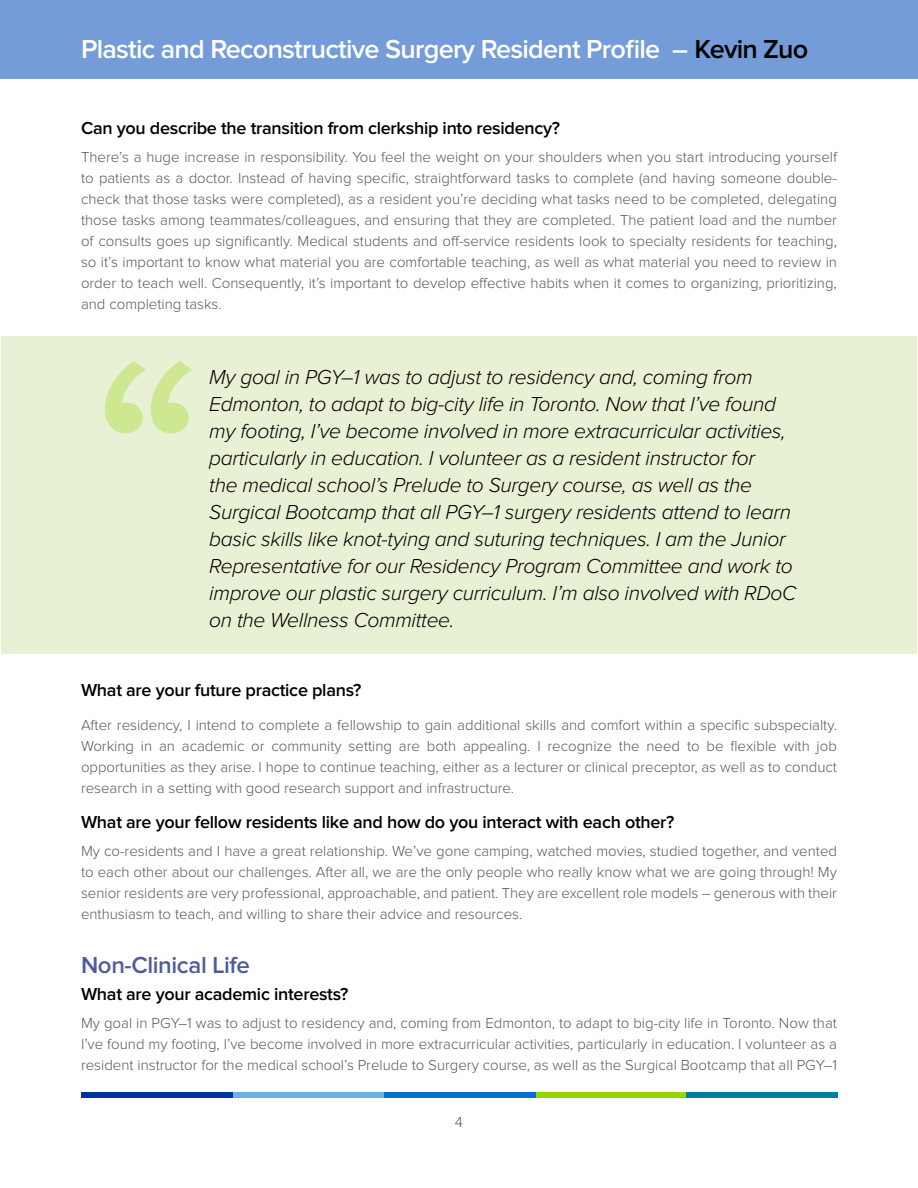
<style>
.page{position:relative;width:918px;height:1188px;background:#fff}
.page>*{position:absolute;margin:0;border:0;box-sizing:border-box;transform-origin:0 0}
.t1{font:600 27px "Proxima Nova";letter-spacing:-.025em;color:#fff}
.t2{font:600 24px "Proxima Nova";letter-spacing:-.015em;color:#4f5b9e}
.t3{font:italic 300 21px/27px "Proxima Nova";letter-spacing:-.015em;color:#000}
.t4{font:600 18px "Proxima Nova";letter-spacing:-.015em;color:#000}
.t5{font:300 15px/21px "Proxima Nova";color:#58595b;text-align:justify}
.s1{color:#000}
</style>
<div class="page">
<div style="left:0;top:0;width:918px;height:78px;background:#739cd9"></div>
<div style="left:82px;top:1092px;width:151px;height:5px;background:#0032a0"></div>
<div style="left:233px;top:1092px;width:151px;height:5px;background:#68b2e8"></div>
<div style="left:384px;top:1092px;width:152px;height:5px;background:#0071ce"></div>
<div style="left:536px;top:1092px;width:151px;height:5px;background:#95d500"></div>
<div style="left:686px;top:1092px;width:152px;height:5px;background:#007da4"></div>
<div style="left:1px;top:336px;width:916px;height:317px;background:#e8f1d4"></div>
<svg style="left:105px;top:361px;width:87px;height:72px"></svg>
<h1 class="t1" style="left:81px;top:34px;width:729px">Plastic and Reconstructive Surgery Resident Profile – <span class="s1">Kevin Zuo</span></h1>
<p class="t4" style="left:81px;top:118px;width:481px">Can you describe the transition from clerkship into residency?</p>
<p class="t5" style="left:81px;top:147px;width:758px">There’s a huge increase in responsibility. You feel the weight on your shoulders when you start introducing yourself to patients as a doctor. Instead of having specific, straightforward tasks to complete (and having someone double&shy;check that those tasks were completed), as a resident you’re deciding what tasks need to be completed, delegating those tasks among teammates/colleagues, and ensuring that they are completed. The patient load and the number of consults goes up significantly. Medical students and off-service residents look to specialty residents for teaching, so it’s important to know what material you are comfortable teaching, as well as what material you need to review in order to teach well. Consequently, it’s important to develop effective habits when it comes to organizing, prioritizing, and completing tasks.</p>
<p class="t3" style="left:209px;top:364px;width:589px">My goal in PGY–1 was to adjust to residency and, coming from Edmonton, to adapt to big-city life in Toronto. Now that I’ve found my footing, I’ve become involved in more extracurricular activities, particularly in education. I volunteer as a resident instructor for<br>the medical school’s Prelude to Surgery course, as well as the Surgical Bootcamp that all PGY–1 surgery residents attend to learn basic skills like knot-tying and suturing techniques. I am the Junior Representative for our Residency Program Committee and work to improve our plastic surgery curriculum. I’m also involved with RDoC on the Wellness Committee.</p>
<p class="t4" style="left:81px;top:680px;width:282px">What are your future practice plans?</p>
<p class="t5" style="left:81px;top:715px;width:758px">After residency, I intend to complete a fellowship to gain additional skills and comfort within a specific subspecialty.<br>Working in an academic or community setting are both appealing. I recognize the need to be flexible with job opportunities as they arise. I hope to continue teaching, either as a lecturer or clinical preceptor, as well as to conduct research in a setting with good research support and infrastructure.</p>
<p class="t4" style="left:81px;top:812px;width:595px">What are your fellow residents like and how do you interact with each other?</p>
<p class="t5" style="left:81px;top:840px;width:758px">My co-residents and I have a great relationship. We’ve gone camping, watched movies, studied together, and vented to each other about our challenges. After all, we are the only people who really know what we are going through! My senior residents are very professional, approachable, and patient. They are excellent role models – generous with their enthusiasm to teach, and willing to share their advice and resources.</p>
<h2 class="t2" style="left:81px;top:951px;width:171px">Non-Clinical Life</h2>
<p class="t4" style="left:81px;top:984px;width:269px">What are your academic interests?</p>
<p class="t5" style="left:81px;top:1013px;width:758px">My goal in PGY–1 was to adjust to residency and, coming from Edmonton, to adapt to big-city life in Toronto. Now that I’ve found my footing, I’ve become involved in more extracurricular activities, particularly in education. I volunteer as a resident instructor for the medical school’s Prelude to Surgery course, as well as the Surgical Bootcamp that all PGY–1</p>
<p class="t5" style="left:455px;top:1112px;width:10px">4</p>
</div>
